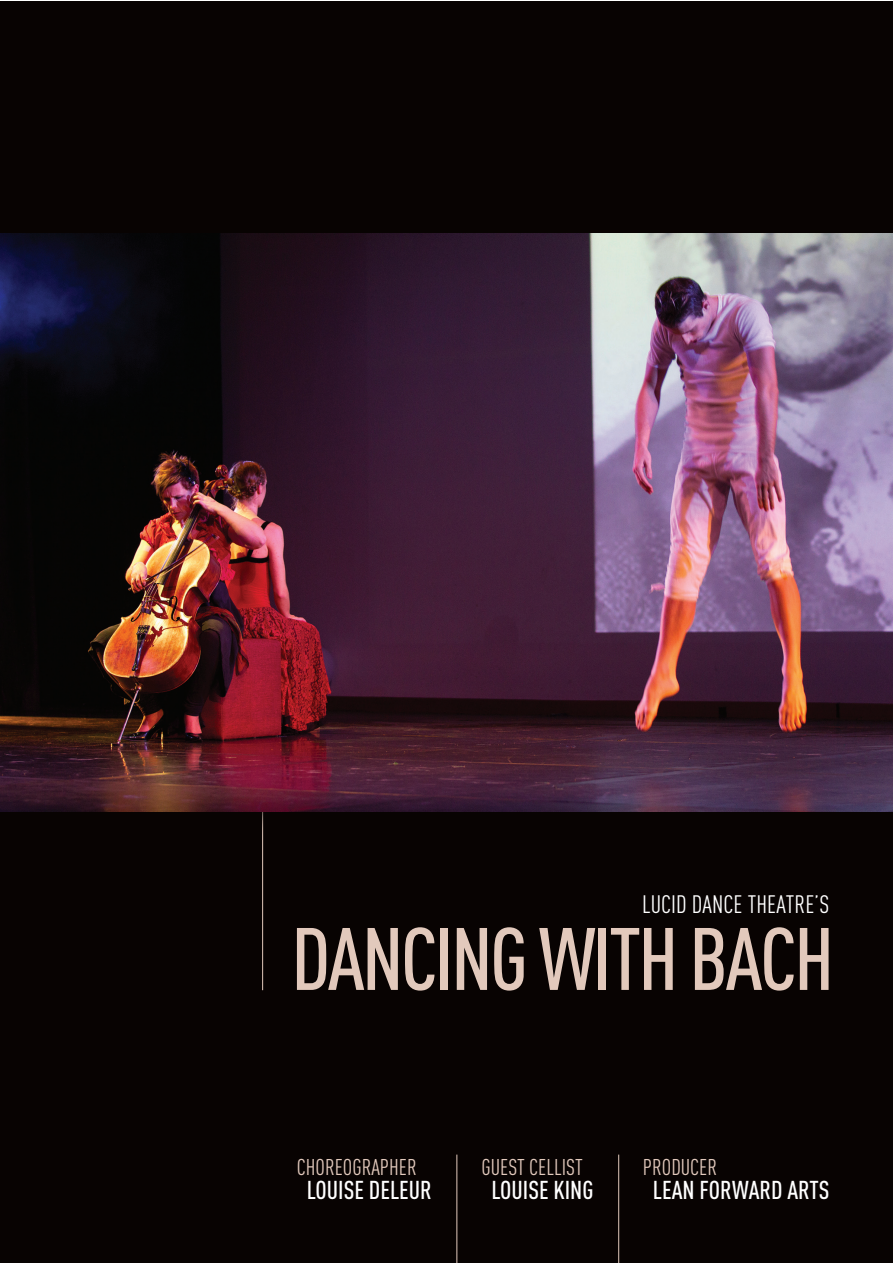
<style>
.page{position:relative;width:893px;height:1263px;background:#fff}
.page>*{position:absolute;margin:0;border:0;box-sizing:border-box;transform-origin:0 0}
.t1{font:500 87px "DIN Cond";letter-spacing:-.03em;color:#e2c9bc}
.t2{font:500 25.5px "DIN Cond";color:#fff}
.t3{font:24.9px "DIN Cond";letter-spacing:.005em;color:#fff}
.t4{font:22.5px "DIN Cond";color:#e2c9bc}
</style>
<div class="page">
<div style="left:0;top:1px;width:892px;height:1262px;background:#080302"></div>
<hr style="left:456px;top:1154px;width:1px;height:109px;background:#e2c9bc">
<hr style="left:618px;top:1154px;width:1px;height:109px;background:#e2c9bc">
<hr style="left:262px;top:574px;width:1px;height:416px;background:#e2c9bc">
<div style="left:0;top:210px;width:892px;height:625px;background:#080302"></div>
<img style="left:0;top:234px;width:892px;height:577px">
<p class="t3" style="left:642px;top:889px;width:189px">LUCID DANCE THEATRE’S</p>
<h1 class="t1" style="left:291px;top:907px;width:544px">DANCING WITH BACH</h1>
<p class="t4" style="left:297px;top:1154px;width:121px">CHOREOGRAPHER</p>
<p class="t2" style="left:307px;top:1175px;width:127px">LOUISE DELEUR</p>
<p class="t4" style="left:481px;top:1154px;width:103px">GUEST CELLIST</p>
<p class="t2" style="left:491px;top:1175px;width:104px">LOUISE KING</p>
<p class="t4" style="left:643px;top:1154px;width:76px">PRODUCER</p>
<p class="t2" style="left:653px;top:1175px;width:178px">LEAN FORWARD ARTS</p>
</div>
